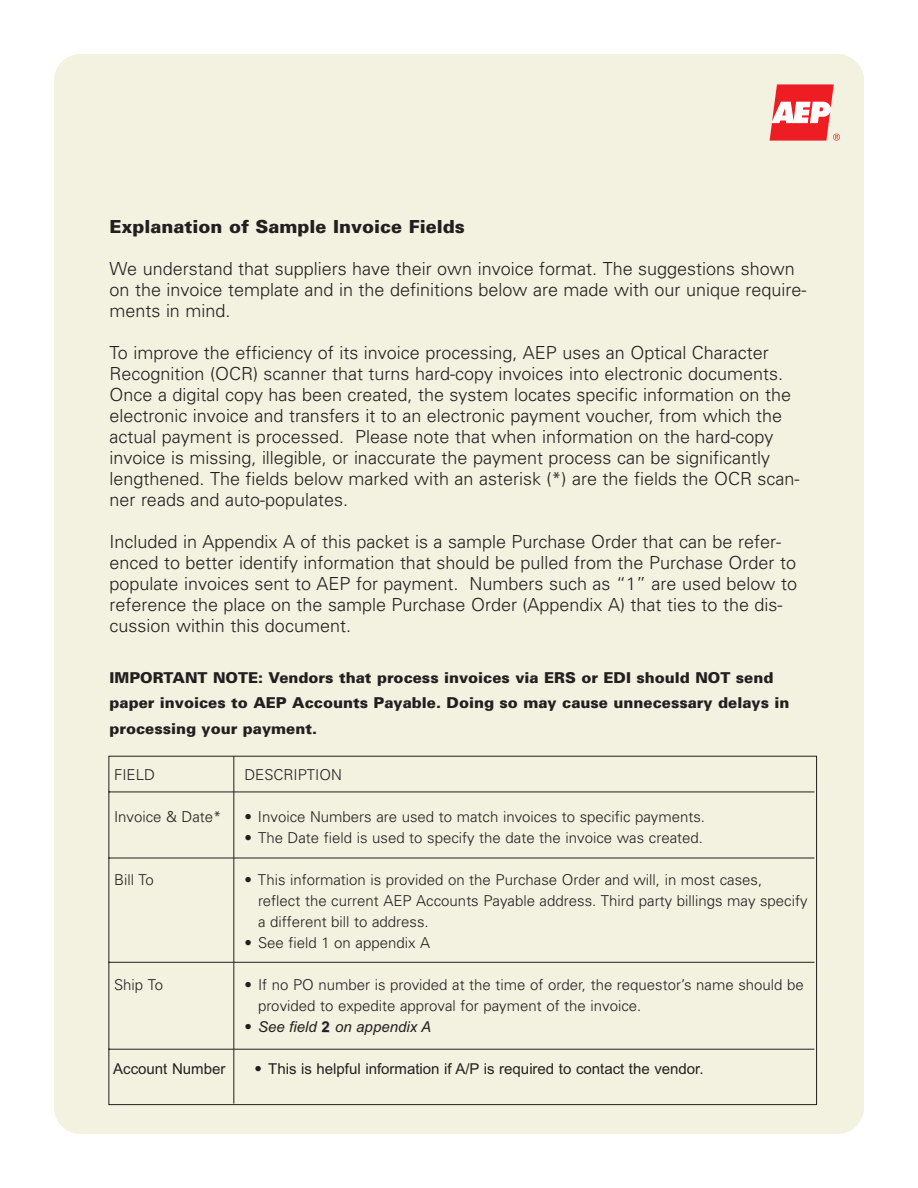
<style>
.page{position:relative;width:918px;height:1188px;background:#fff}
.page>*{position:absolute;margin:0;border:0;box-sizing:border-box;transform-origin:0 0}
.t1{font:300 18px/21px "Univers";color:#231f20}
.t2{font:900 18px "Univers";color:#231f20}
.t3{font:300 15px/21px "Univers";color:#231f20}
.t4{font:900 15px/25.5px "Univers";color:#231f20}
.t5{font:15px "Arial";color:#231f20}
.t6{font:italic 15px "Arial";color:#231f20}
.s1{font-family:"Univers";font-weight:300;font-style:normal}
.s2{font-weight:700;font-style:normal;color:#ccc}
.s3{font-family:"Univers";font-weight:300}
</style>
<div class="page">
<div style="left:54px;top:54px;width:810px;height:1080px;background:#f3f1df;border-radius:27px"></div>
<svg style="left:108px;top:756px;width:709px;height:349px"></svg>
<hr style="left:234px;top:756px;width:1px;height:348px;background:#231f20">
<svg style="left:770px;top:84px;width:70px;height:57px"></svg>
<p class="t2" style="left:110px;top:220px;width:357px">Explanation of Sample Invoice Fields</p>
<p class="t1" style="left:110px;top:259px;width:699px">We understand that suppliers have their own invoice format. The suggestions shown on the invoice template and in the definitions below are made with our unique require&shy;ments in mind.</p>
<p class="t1" style="left:110px;top:343px;width:692px">To improve the efficiency of its invoice processing, AEP uses an Optical Character Recognition (OCR) scanner that turns hard-copy invoices into electronic documents.<br>Once a digital copy has been created, the system locates specific information on the electronic invoice and transfers it to an electronic payment voucher, from which the actual payment is processed. Please note that when information on the hard-copy invoice is missing, illegible, or inaccurate the payment process can be significantly lengthened. The fields below marked with an asterisk (*) are the fields the OCR scan&shy;ner reads and auto-populates.</p>
<p class="t1" style="left:110px;top:532px;width:689px">Included in Appendix A of this packet is a sample Purchase Order that can be refer&shy;enced to better identify information that should be pulled from the Purchase Order to populate invoices sent to AEP for payment. Numbers such as “1” are used below to reference the place on the sample Purchase Order (Appendix A) that ties to the dis&shy;cussion within this document.</p>
<p class="t4" style="left:110px;top:666px;width:682px">IMPORTANT NOTE: Vendors that process invoices via ERS or EDI should NOT send paper invoices to AEP Accounts Payable. Doing so may cause unnecessary delays in processing your payment.</p>
<p class="t3" style="left:114px;top:766px;width:42px">FIELD</p>
<p class="t3" style="left:244px;top:766px;width:99px">DESCRIPTION</p>
<p class="t3" style="left:114px;top:808px;width:109px">Invoice &amp; Date*</p>
<p class="t3" style="left:244px;top:808px;width:462px">• Invoice Numbers are used to match invoices to specific payments.</p>
<p class="t3" style="left:244px;top:829px;width:460px">• The Date field is used to specify the date the invoice was created.</p>
<p class="t3" style="left:114px;top:871px;width:41px">Bill To</p>
<p class="t3" style="left:258px;top:871px;width:551px;text-indent:-14px">• This information is provided on the Purchase Order and will, in most cases, reflect the current AEP Accounts Payable address. Third party billings may specify a different bill to address.</p>
<p class="t3" style="left:244px;top:934px;width:187px">• See field 1 on appendix A</p>
<p class="t3" style="left:114px;top:976px;width:51px">Ship To</p>
<p class="t3" style="left:258px;top:976px;width:547px;text-indent:-13px">• If no PO number is provided at the time of order, the requestor’s name should be provided to expedite approval for payment of the invoice.</p>
<p class="t6" style="left:245px;top:1021px;width:188px"><span class="s1">•</span> See field <span class="s2">2</span> on appendix A</p>
<p class="t5" style="left:113px;top:1063px;width:114px">Account Number</p>
<p class="t5" style="left:254px;top:1063px;width:451px"><span class="s3">•</span> This is helpful information if A/P is required to contact the vendor.</p>
</div>
